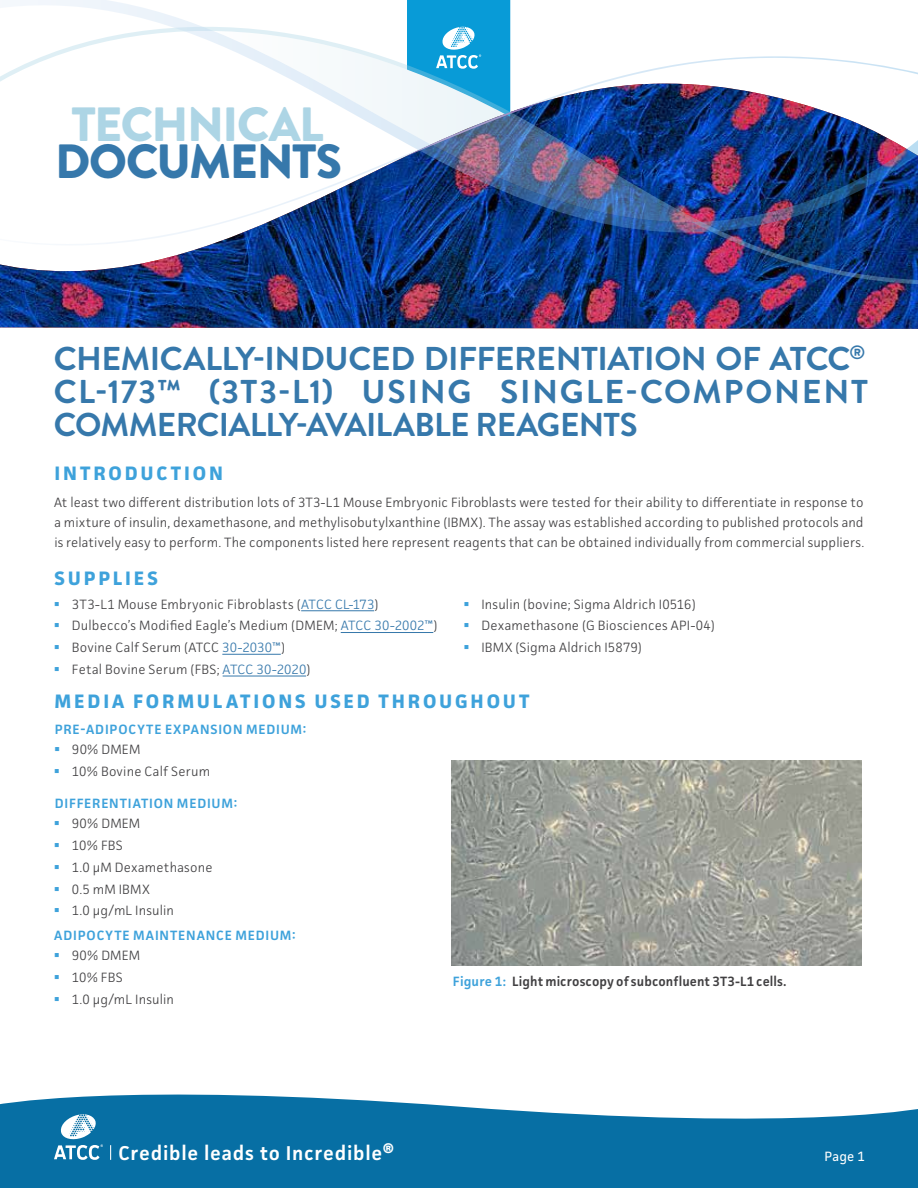
<style>
.page{position:relative;width:918px;height:1188px;background:#fff}
.page>*{position:absolute;margin:0;border:0;box-sizing:border-box;transform-origin:0 0}
.t1{font:900 48px "Brandon Grotesque";letter-spacing:-.03em;color:#add5e5}
.t2{font:900 48px "Brandon Grotesque";letter-spacing:-.025em;color:#3678ab}
.t3{font:700 33px/33px "Brandon Grotesque";letter-spacing:-.015em;color:#3678ab;text-align:justify}
.t4{font:600 20.1px "Facit";letter-spacing:.035em;color:#fff}
.t5{font:700 19.5px "Facit";letter-spacing:.145em;color:#3ea2db}
.t6{font:300 13.5px/21.8px "Facit";letter-spacing:.01em;color:#414042}
.t7{font:600 13.5px "Facit";letter-spacing:.065em;color:#3ea2db}
.t8{font:600 13.5px "Facit";letter-spacing:.01em;color:#414042}
.t9{font:13.5px "Facit";color:#fff}
.s1{color:#3678ab}
.s2{color:#3ea2db}
</style>
<div class="page">
<img style="left:0;top:287px;width:918px;height:42px">
<img style="left:0;top:246px;width:918px;height:41px">
<svg style="left:2px;top:0;width:378px;height:56px"></svg>
<img style="left:0;top:56px;width:918px;height:190px">
<svg style="left:0;top:1094px;width:918px;height:94px;background:#2982b0"></svg>
<svg style="left:54px;top:1112px;width:49px;height:48px"></svg>
<svg style="left:110px;top:1145px;width:1px;height:15px"></svg>
<svg style="left:405px;top:0;width:140px;height:157px"></svg>
<hr style="left:301px;top:610px;width:73px;height:1px;background:#3678ab">
<hr style="left:341px;top:632px;width:92px;height:1px;background:#3678ab">
<hr style="left:222px;top:654px;width:59px;height:1px;background:#3678ab">
<hr style="left:223px;top:676px;width:83px;height:1px;background:#3678ab">
<img style="left:451px;top:761px;width:411px;height:205px">
<h1 class="t1" style="left:71px;top:90px;width:254px">TECHNICAL</h1>
<h1 class="t2" style="left:55px;top:128px;width:289px">DOCUMENTS</h1>
<h2 class="t3" style="left:54px;top:343px;width:816px">CHEMICALLY-INDUCED DIFFERENTIATION OF ATCC<sup>® </sup>CL-173™ (3T3-L1) USING SINGLE-COMPONENT COMMERCIALLY-AVAILABLE REAGENTS</h2>
<h3 class="t5" style="left:55px;top:461px;width:170px">INTRODUCTION</h3>
<p class="t6" style="left:54px;top:491px;width:812px;line-height:20.2px;text-align:justify">At least two different distribution lots of 3T3-L1 Mouse Embryonic Fibroblasts were tested for their ability to differentiate in response to a mixture of insulin, dexamethasone, and methylisobutylxanthine (IBMX). The assay was established according to published protocols and is relatively easy to perform. The components listed here represent reagents that can be obtained individually from commercial suppliers.</p>
<h3 class="t5" style="left:55px;top:566px;width:105px">SUPPLIES</h3>
<p class="t6" style="left:72px;top:593px;width:367px">3T3-L1 Mouse Embryonic Fibroblasts (<span class="s1">ATCC CL-173</span>)<br>Dulbecco’s Modified Eagle’s Medium (DMEM; <span class="s1">ATCC 30-2002™</span>)<br>Bovine Calf Serum (ATCC <span class="s1">30-2030™</span>)<br>Fetal Bovine Serum (FBS; <span class="s1">ATCC 30-2020</span>)</p>
<p class="t6" style="left:481px;top:593px;width:235px">Insulin (bovine; Sigma Aldrich I0516)<br>Dexamethasone (G Biosciences API-04)<br>IBMX (Sigma Aldrich I5879)</p>
<h3 class="t5" style="left:55px;top:689px;width:476px">MEDIA FORMULATIONS USED THROUGHOUT</h3>
<p class="t7" style="left:55px;top:721px;width:253px">PRE-ADIPOCYTE EXPANSION MEDIUM:</p>
<p class="t6" style="left:72px;top:738px;width:140px">90% DMEM<br>10% Bovine Calf Serum</p>
<p class="t7" style="left:55px;top:795px;width:184px">DIFFERENTIATION MEDIUM:</p>
<p class="t6" style="left:72px;top:812px;width:142px">90% DMEM<br>10% FBS<br>1.0 µM Dexamethasone<br>0.5 mM IBMX<br>1.0 µg/mL Insulin</p>
<p class="t7" style="left:54px;top:927px;width:243px">ADIPOCYTE MAINTENANCE MEDIUM:</p>
<p class="t6" style="left:72px;top:944px;width:104px">90% DMEM<br>10% FBS<br>1.0 µg/mL Insulin</p>
<p class="t8" style="left:453px;top:973px;width:335px"><span class="s2">Figure 1:</span> Light microscopy of subconfluent 3T3-L1 cells.</p>
<h3 class="t4" style="left:118px;top:1141px;width:277px">Credible leads to Incredible®</h3>
<p class="t9" style="left:824px;top:1148px;width:42px">Page 1</p>
</div>
